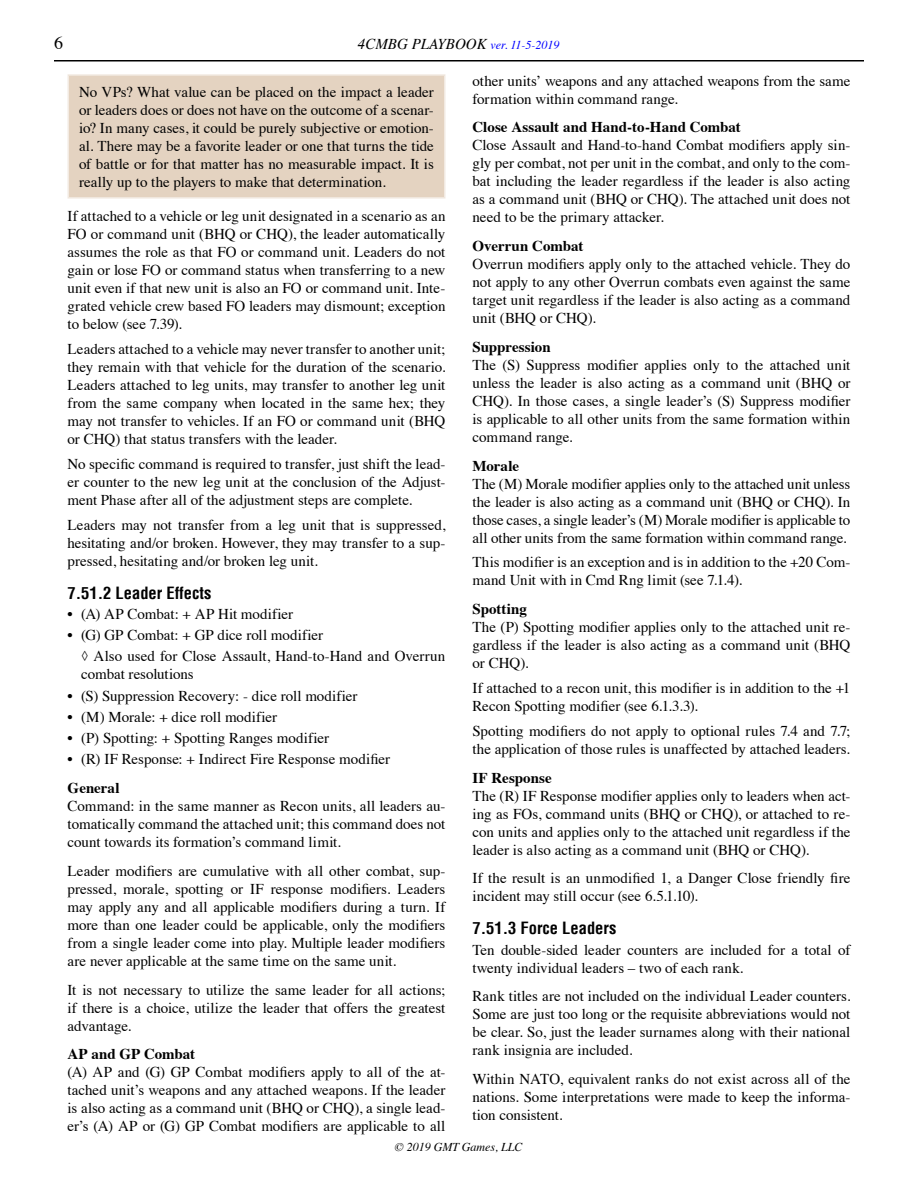
<style>
.page{position:relative;width:918px;height:1188px;background:#fff}
.page>*{position:absolute;margin:0;border:0;box-sizing:border-box;transform-origin:0 0}
.t1{font:18px "Times";color:#000}
.t2{font:700 condensed 16.5px "Helvetica";color:#000}
.t3{font:15px/18px "Times";color:#000;text-align:justify}
.t4{font:700 15px "Times";letter-spacing:-.005em;color:#000}
.t5{font:italic 15px "Times";color:#000}
.t6{font:italic 12px "Times";color:#000}
.s1{font-size:12px;color:#00f}
</style>
<div class="page">
<hr style="left:54px;top:60px;width:810px;height:2px;background:#000">
<div style="left:68px;top:75px;width:377px;height:123px;background:#e4d3c1"></div>
<hr style="left:68px;top:74px;width:378px;height:2px;background:#f2eae2">
<hr style="left:68px;top:76px;width:1px;height:121px;background:#f2eae2">
<hr style="left:444px;top:76px;width:2px;height:121px;background:#f2eae2">
<hr style="left:68px;top:197px;width:378px;height:2px;background:#f2eae2">
<p class="t1" style="left:54px;top:26px;width:10px">6</p>
<p class="t5" style="left:358px;top:31px;width:203px">4CMBG Playbook <span class="s1">ver. 11-5-2019</span></p>
<p class="t3" style="left:79px;top:82px;width:356px">No VPs? What value can be placed on the impact a leader or leaders does or does not have on the outcome of a scenar&shy;io? In many cases, it could be purely subjective or emotion&shy;al. There may be a favorite leader or one that turns the tide of battle or for that matter has no measurable impact. It is really up to the players to make that determination.</p>
<p class="t3" style="left:67px;top:206px;width:380px">If attached to a vehicle or leg unit designated in a scenario as an FO or command unit (BHQ or CHQ), the leader automatically assumes the role as that FO or command unit. Leaders do not gain or lose FO or command status when transferring to a new unit even if that new unit is also an FO or command unit. Inte&shy;grated vehicle crew based FO leaders may dismount; exception to below (see 7.39).</p>
<p class="t3" style="left:67px;top:339px;width:380px">Leaders attached to a vehicle may never transfer to another unit; they remain with that vehicle for the duration of the scenario.<br>Leaders attached to leg units, may transfer to another leg unit from the same company when located in the same hex; they may not transfer to vehicles. If an FO or command unit (BHQ or CHQ) that status transfers with the leader.</p>
<p class="t3" style="left:67px;top:454px;width:380px">No specific command is required to transfer, just shift the lead&shy;er counter to the new leg unit at the conclusion of the Adjust&shy;ment Phase after all of the adjustment steps are complete.</p>
<p class="t3" style="left:67px;top:514px;width:380px">Leaders may not transfer from a leg unit that is suppressed, hesitating and/or broken. However, they may transfer to a sup&shy;pressed, hesitating and/or broken leg unit.</p>
<p class="t2" style="left:68px;top:582px;width:145px">7.51.2 Leader Effects</p>
<p class="t3" style="left:68px;top:603px;width:227px">• (A) AP Combat: + AP Hit modifier</p>
<p class="t3" style="left:81px;top:623px;width:366px;line-height:21.3px;text-indent:-14px">• (G) GP Combat: + GP dice roll modifier<br>◊ Also used for Close Assault, Hand-to-Hand and Overrun</p>
<p class="t3" style="left:81px;top:664px;width:114px">combat resolutions</p>
<p class="t3" style="left:68px;top:685px;width:292px">• (S) Suppression Recovery: - dice roll modifier</p>
<p class="t3" style="left:68px;top:706px;width:211px">• (M) Morale: + dice roll modifier</p>
<p class="t3" style="left:68px;top:728px;width:263px">• (P) Spotting: + Spotting Ranges modifier</p>
<p class="t3" style="left:68px;top:749px;width:324px">• (R) IF Response: + Indirect Fire Response modifier</p>
<p class="t4" style="left:68px;top:774px;width:54px">General</p>
<p class="t3" style="left:68px;top:796px;width:380px">Command: in the same manner as Recon units, all leaders au&shy;tomatically command the attached unit; this command does not count towards its formation’s command limit.</p>
<p class="t3" style="left:68px;top:861px;width:379px">Leader modifiers are cumulative with all other combat, sup&shy;pressed, morale, spotting or IF response modifiers. Leaders may apply any and all applicable modifiers during a turn. If more than one leader could be applicable, only the modifiers from a single leader come into play. Multiple leader modifiers are never applicable at the same time on the same unit.</p>
<p class="t3" style="left:68px;top:979px;width:379px">It is not necessary to utilize the same leader for all actions; if there is a choice, utilize the leader that offers the greatest advantage.</p>
<p class="t4" style="left:68px;top:1040px;width:129px">AP and GP Combat</p>
<p class="t3" style="left:68px;top:1062px;width:379px">(A) AP and (G) GP Combat modifiers apply to all of the at&shy;tached unit’s weapons and any attached weapons. If the leader is also acting as a command unit (BHQ or CHQ), a single lead&shy;er’s (A) AP or (G) GP Combat modifiers are applicable to all</p>
<p class="t3" style="left:472px;top:70px;width:379px">other units’ weapons and any attached weapons from the same formation within command range.</p>
<p class="t4" style="left:472px;top:113px;width:270px">Close Assault and Hand-to-Hand Combat</p>
<p class="t3" style="left:472px;top:135px;width:380px">Close Assault and Hand-to-hand Combat modifiers apply sin&shy;gly per combat, not per unit in the combat, and only to the com&shy;bat including the leader regardless if the leader is also acting as a command unit (BHQ or CHQ). The attached unit does not need to be the primary attacker.</p>
<p class="t4" style="left:472px;top:232px;width:112px">Overrun Combat</p>
<p class="t3" style="left:472px;top:254px;width:379px">Overrun modifiers apply only to the attached vehicle. They do not apply to any other Overrun combats even against the same target unit regardless if the leader is also acting as a command unit (BHQ or CHQ).</p>
<p class="t4" style="left:472px;top:332px;width:80px">Suppression</p>
<p class="t3" style="left:472px;top:355px;width:379px">The (S) Suppress modifier applies only to the attached unit unless the leader is also acting as a command unit (BHQ or CHQ). In those cases, a single leader’s (S) Suppress modifier is applicable to all other units from the same formation within command range.</p>
<p class="t4" style="left:472px;top:451px;width:48px">Morale</p>
<p class="t3" style="left:472px;top:473px;width:379px">The (M) Morale modifier applies only to the attached unit unless the leader is also acting as a command unit (BHQ or CHQ). In those cases, a single leader’s (M) Morale modifier is applicable to all other units from the same formation within command range.</p>
<p class="t3" style="left:472px;top:552px;width:379px">This modifier is an exception and is in addition to the +20 Com&shy;mand Unit with in Cmd Rng limit (see 7.1.4).</p>
<p class="t4" style="left:472px;top:595px;width:56px">Spotting</p>
<p class="t3" style="left:472px;top:617px;width:379px">The (P) Spotting modifier applies only to the attached unit re&shy;gardless if the leader is also acting as a command unit (BHQ or CHQ).</p>
<p class="t3" style="left:472px;top:678px;width:379px">If attached to a recon unit, this modifier is in addition to the +1<br>Recon Spotting modifier (see 6.1.3.3).</p>
<p class="t3" style="left:472px;top:720px;width:379px">Spotting modifiers do not apply to optional rules 7.4 and 7.7; the application of those rules is unaffected by attached leaders.</p>
<p class="t4" style="left:472px;top:763px;width:81px">IF Response</p>
<p class="t3" style="left:472px;top:785px;width:380px">The (R) IF Response modifier applies only to leaders when act&shy;ing as FOs, command units (BHQ or CHQ), or attached to re&shy;con units and applies only to the attached unit regardless if the leader is also acting as a command unit (BHQ or CHQ).</p>
<p class="t3" style="left:472px;top:868px;width:379px">If the result is an unmodified 1, a Danger Close friendly fire incident may still occur (see 6.5.1.10).</p>
<p class="t2" style="left:472px;top:918px;width:145px">7.51.3 Force Leaders</p>
<p class="t3" style="left:472px;top:939px;width:379px">Ten double-sided leader counters are included for a total of twenty individual leaders – two of each rank.</p>
<p class="t3" style="left:472px;top:986px;width:379px">Rank titles are not included on the individual Leader counters.<br>Some are just too long or the requisite abbreviations would not be clear. So, just the leader surnames along with their national rank insignia are included.</p>
<p class="t3" style="left:472px;top:1069px;width:380px">Within NATO, equivalent ranks do not exist across all of the nations. Some interpretations were made to keep the informa&shy;tion consistent.</p>
<p class="t6" style="left:395px;top:1136px;width:129px">© 2019 GMT Games, LLC</p>
</div>
